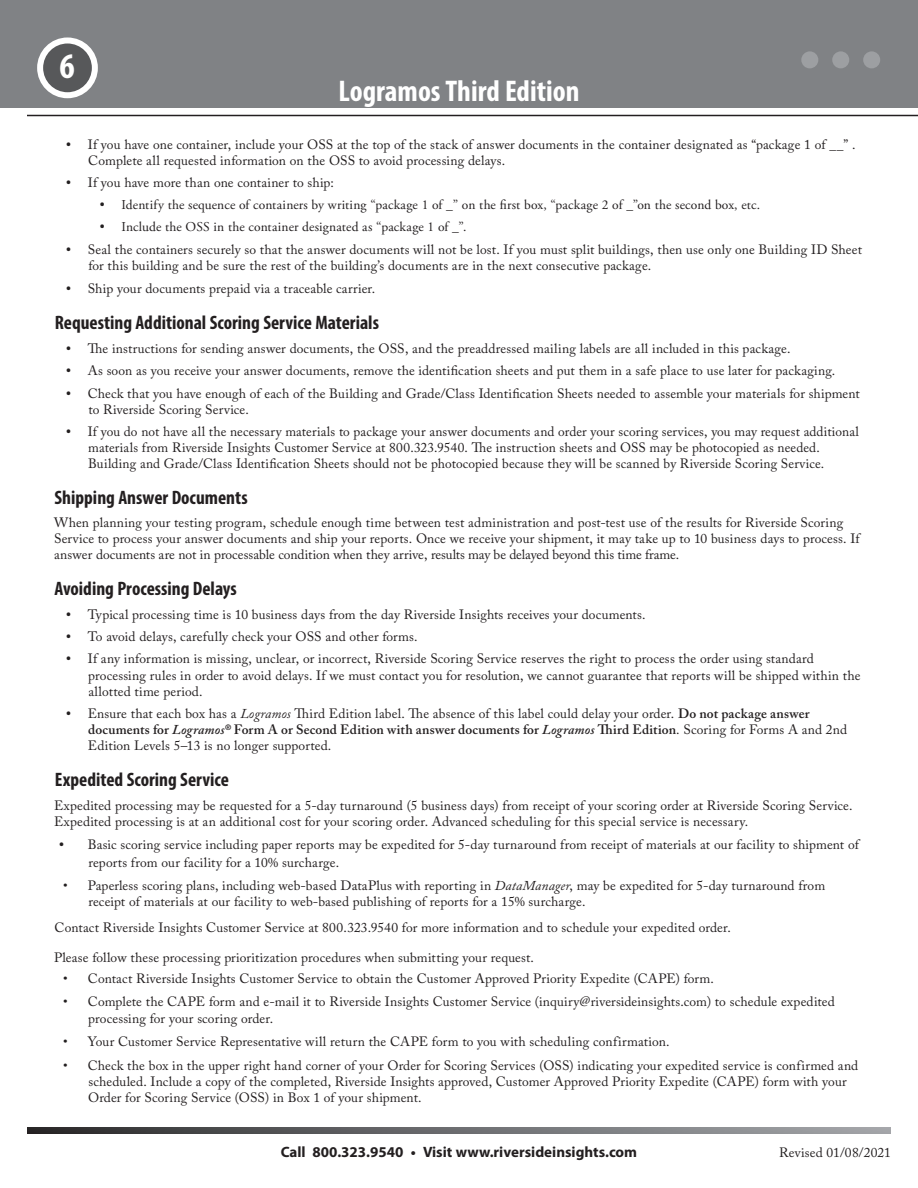
<style>
.page{position:relative;width:918px;height:1188px;background:#fff}
.page>*{position:absolute;margin:0;border:0;box-sizing:border-box;transform-origin:0 0}
.t1{font:81px "Myriad Pro";color:#9d9fa2}
.t2{font:700 condensed 36px "Myriad Pro";color:#fff}
.t3{font:700 condensed 30px "Myriad Pro";color:#fff}
.t4{font:700 condensed 19.5px "Myriad Pro";color:#231f20}
.t5{font:700 15px "Myriad Pro";color:#231f20}
.t6{font:13.5px/16.2px "Adobe Caslon Pro";letter-spacing:.01em;color:#231f20}
.t7{font:13.5px "Adobe Garamond Pro";letter-spacing:.01em;color:#231f20}
.s1{font-family:"Myriad Pro";font-weight:600;font-stretch:condensed;font-size:18px}
.s2{font-style:italic}
.s3{font-weight:600}
.s4{font-weight:600;font-style:italic}
</style>
<div class="page">
<div style="left:0;top:0;width:918px;height:107px;background:#808285"></div>
<div style="left:40px;top:40px;width:55px;height:55px;background:#57585a;border-radius:50%"></div>
<div style="left:37px;top:37px;width:61px;height:61px;border:6px solid #fff;border-radius:50%"></div>
<hr style="left:27px;top:115px;width:891px;height:1px;background:#231f20">
<svg style="left:27px;top:1127px;width:864px;height:7px;background:#6a6a6d"></svg>
<h2 class="t2" style="left:59px;top:44px;width:17px">6</h2>
<h1 class="t1" style="left:798px;top:10px;width:86px">•••</h1>
<h3 class="t3" style="left:339px;top:72px;width:242px">Logramos Third Edition</h3>
<p class="t6" style="left:88px;top:136px;width:769px;text-indent:-22px"><span class="s1">•</span> If you have one container, include your OSS at the top of the stack of answer documents in the container designated as “package 1 of __” .<br>Complete all requested information on the OSS to avoid processing delays.</p>
<p class="t6" style="left:66px;top:174px;width:269px"><span class="s1">•</span> If you have more than one container to ship:</p>
<p class="t7" style="left:100px;top:197px;width:662px"><span class="s1">•</span> Identify the sequence of containers by writing “package 1 of _” on the first box, “package 2 of _”on the second box, etc.</p>
<p class="t7" style="left:100px;top:219px;width:368px"><span class="s1">•</span> Include the OSS in the container designated as “package 1 of _”.</p>
<p class="t6" style="left:88px;top:241px;width:775px;text-indent:-22px"><span class="s1">•</span> Seal the containers securely so that the answer documents will not be lost. If you must split buildings, then use only one Building ID Sheet for this building and be sure the rest of the building’s documents are in the next consecutive package.</p>
<p class="t6" style="left:66px;top:280px;width:311px"><span class="s1">•</span> Ship your documents prepaid via a traceable carrier.</p>
<h3 class="t4" style="left:55px;top:311px;width:326px">Requesting Additional Scoring Service Materials</h3>
<p class="t6" style="left:66px;top:340px;width:726px"><span class="s1">•</span> The instructions for sending answer documents, the OSS, and the preaddressed mailing labels are all included in this package.</p>
<p class="t6" style="left:66px;top:363px;width:771px"><span class="s1">•</span> As soon as you receive your answer documents, remove the identification sheets and put them in a safe place to use later for packaging.</p>
<p class="t6" style="left:88px;top:385px;width:773px;text-indent:-22px"><span class="s1">•</span> Check that you have enough of each of the Building and Grade/Class Identification Sheets needed to assemble your materials for shipment to Riverside Scoring Service.</p>
<p class="t6" style="left:88px;top:423px;width:772px;text-indent:-22px"><span class="s1">•</span> If you do not have all the necessary materials to package your answer documents and order your scoring services, you may request additional materials from Riverside Insights Customer Service at 800.323.9540. The instruction sheets and OSS may be photocopied as needed.<br>Building and Grade/Class Identification Sheets should not be photocopied because they will be scanned by Riverside Scoring Service.</p>
<h3 class="t4" style="left:55px;top:486px;width:195px">Shipping Answer Documents</h3>
<p class="t6" style="left:54px;top:514px;width:807px">When planning your testing program, schedule enough time between test administration and post-test use of the results for Riverside Scoring<br>Service to process your answer documents and ship your reports. Once we receive your shipment, it may take up to 10 business days to process. If answer documents are not in processable condition when they arrive, results may be delayed beyond this time frame.</p>
<h3 class="t4" style="left:55px;top:576px;width:184px">Avoiding Processing Delays</h3>
<p class="t6" style="left:66px;top:606px;width:581px"><span class="s1">•</span> Typical processing time is 10 business days from the day Riverside Insights receives your documents.</p>
<p class="t6" style="left:66px;top:628px;width:353px"><span class="s1">•</span> To avoid delays, carefully check your OSS and other forms.</p>
<p class="t6" style="left:88px;top:651px;width:774px;text-indent:-22px"><span class="s1">•</span> If any information is missing, unclear, or incorrect, Riverside Scoring Service reserves the right to process the order using standard processing rules in order to avoid delays. If we must contact you for resolution, we cannot guarantee that reports will be shipped within the allotted time period.</p>
<p class="t6" style="left:88px;top:705px;width:761px;text-indent:-22px"><span class="s1">•</span> Ensure that each box has a <span class="s2">Logramos</span> Third Edition label. The absence of this label could delay your order. <span class="s3">Do not package answer documents for</span> <span class="s4">Logramos</span><sup>®</sup> <span class="s3">Form A or Second Edition with answer documents for</span> <span class="s4">Logramos</span> <span class="s3">Third Edition</span>. Scoring for Forms A and 2nd<br>Edition Levels 5–13 is no longer supported.</p>
<h3 class="t4" style="left:55px;top:768px;width:176px">Expedited Scoring Service</h3>
<p class="t6" style="left:54px;top:797px;width:800px">Expedited processing may be requested for a 5-day turnaround (5 business days) from receipt of your scoring order at Riverside Scoring Service.<br>Expedited processing is at an additional cost for your scoring order. Advanced scheduling for this special service is necessary.</p>
<p class="t6" style="left:88px;top:835px;width:772px;line-height:18px;text-indent:-29px"><span class="s1">•</span> Basic scoring service including paper reports may be expedited for 5-day turnaround from receipt of materials at our facility to shipment of reports from our facility for a 10% surcharge.</p>
<p class="t6" style="left:88px;top:877px;width:738px;text-indent:-25px">• Paperless scoring plans, including web-based DataPlus with reporting in <span class="s2">DataManager</span>, may be expedited for 5-day turnaround from receipt of materials at our facility to web-based publishing of reports for a 15% surcharge.</p>
<p class="t6" style="left:55px;top:920px;width:678px">Contact Riverside Insights Customer Service at 800.323.9540 for more information and to schedule your expedited order.</p>
<p class="t6" style="left:54px;top:949px;width:482px">Please follow these processing prioritization procedures when submitting your request.</p>
<p class="t6" style="left:63px;top:970px;width:652px">• Contact Riverside Insights Customer Service to obtain the Customer Approved Priority Expedite (CAPE) form.</p>
<p class="t6" style="left:88px;top:994px;width:748px;text-indent:-25px">• Complete the CAPE form and e-mail it to Riverside Insights Customer Service (inquiry@riversideinsights.com) to schedule expedited processing for your scoring order.</p>
<p class="t6" style="left:63px;top:1034px;width:608px">• Your Customer Service Representative will return the CAPE form to you with scheduling confirmation.</p>
<p class="t6" style="left:88px;top:1057px;width:772px;text-indent:-25px">• Check the box in the upper right hand corner of your Order for Scoring Services (OSS) indicating your expedited service is confirmed and scheduled. Include a copy of the completed, Riverside Insights approved, Customer Approved Priority Expedite (CAPE) form with your<br>Order for Scoring Service (OSS) in Box 1 of your shipment.</p>
<p class="t5" style="left:281px;top:1143px;width:358px">Call 800.323.9540 • Visit www.riversideinsights.com</p>
<p class="t6" style="left:779px;top:1144px;width:113px">Revised 01/08/2021</p>
</div>
